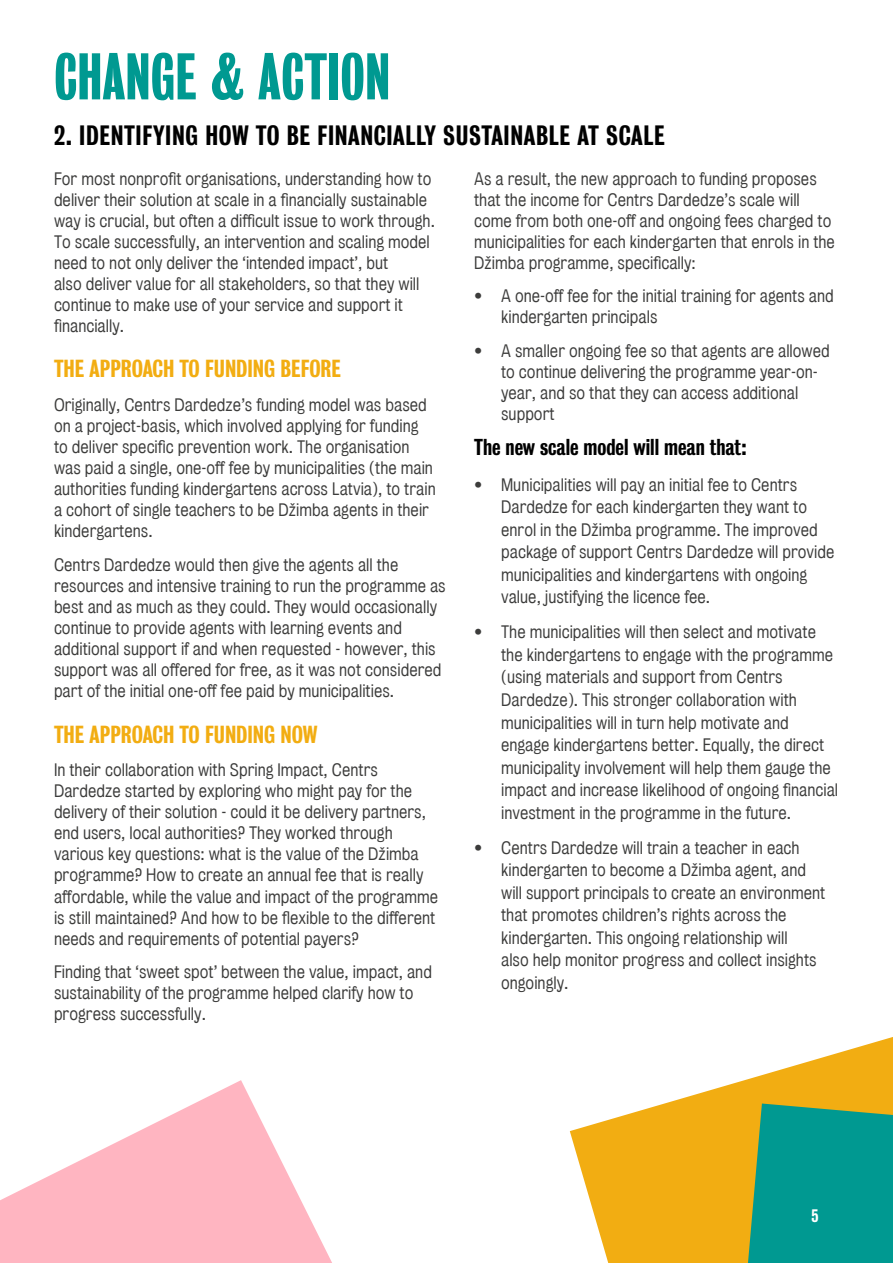
<style>
.page{position:relative;width:893px;height:1263px;background:#fff}
.page>*{position:absolute;margin:0;border:0;box-sizing:border-box;transform-origin:0 0}
.t1{font:60px "Bureau Grotesque One Five";color:#009991}
.t2{font:500 25.5px "Bureau Grot Condensed";letter-spacing:.025em;color:#000}
.t3{font:500 22.5px "Bureau Grot Condensed";color:#f2ad12}
.t4{font:500 21px "Bureau Grot Condensed";color:#000}
.t5{font:16.5px/21px "Bureau Grotesque Five One";color:#3c3c3b}
.t6{font:500 16.5px "Bureau Grot Condensed";color:#fff}
</style>
<div class="page">
<svg style="left:570px;top:1037px;width:323px;height:226px;fill:#f2ad12"></svg>
<svg style="left:748px;top:1103px;width:145px;height:160px;background:#179a84"></svg>
<svg style="left:0;top:1080px;width:332px;height:183px;fill:#ffb5c1"></svg>
<h1 class="t1" style="left:54px;top:43px;width:338px">CHANGE &amp; ACTION</h1>
<h2 class="t2" style="left:54px;top:121px;width:612px">2. IDENTIFYING HOW TO BE FINANCIALLY SUSTAINABLE AT SCALE</h2>
<p class="t5" style="left:54px;top:168px;width:382px">For most nonprofit organisations, understanding how to deliver their solution at scale in a financially sustainable way is crucial, but often a difficult issue to work through.<br>To scale successfully, an intervention and scaling model need to not only deliver the ‘intended impact’, but<br>also deliver value for all stakeholders, so that they will continue to make use of your service and support it financially.</p>
<h3 class="t3" style="left:54px;top:356px;width:288px">THE APPROACH TO FUNDING BEFORE</h3>
<p class="t5" style="left:54px;top:395px;width:383px">Originally, Centrs Dardedze’s funding model was based on a project-basis, which involved applying for funding to deliver specific prevention work. The organisation was paid a single, one-off fee by municipalities (the main authorities funding kindergartens across Latvia), to train a cohort of single teachers to be Džimba agents in their kindergartens.</p>
<p class="t5" style="left:54px;top:554px;width:393px">Centrs Dardedze would then give the agents all the resources and intensive training to run the programme as best and as much as they could. They would occasionally continue to provide agents with learning events and additional support if and when requested - however, this support was all offered for free, as it was not considered part of the initial one-off fee paid by municipalities.</p>
<h3 class="t3" style="left:54px;top:721px;width:265px">THE APPROACH TO FUNDING NOW</h3>
<p class="t5" style="left:54px;top:760px;width:386px">In their collaboration with Spring Impact, Centrs Dardedze started by exploring who might pay for the delivery of their solution - could it be delivery partners, end users, local authorities? They worked through various key questions: what is the value of the Džimba programme? How to create an annual fee that is really affordable, while the value and impact of the programme is still maintained? And how to be flexible to the different needs and requirements of potential payers?</p>
<p class="t5" style="left:54px;top:962px;width:379px">Finding that ‘sweet spot’ between the value, impact, and sustainability of the programme helped clarify how to progress successfully.</p>
<p class="t5" style="left:474px;top:168px;width:362px">As a result, the new approach to funding proposes that the income for Centrs Dardedze’s scale will come from both one-off and ongoing fees charged to municipalities for each kindergarten that enrols in the Džimba programme, specifically:</p>
<p class="t5" style="left:501px;top:286px;width:334px;text-indent:-27px">• A one-off fee for the initial training for agents and kindergarten principals</p>
<p class="t5" style="left:501px;top:341px;width:330px;text-indent:-27px">• A smaller ongoing fee so that agents are allowed to continue delivering the programme year-on&shy;year, and so that they can access additional support</p>
<p class="t4" style="left:474px;top:435px;width:274px">The new scale model will mean that:</p>
<p class="t5" style="left:501px;top:473px;width:335px;line-height:22.5px;text-indent:-27px">• Municipalities will pay an initial fee to Centrs Dardedze for each kindergarten they want to enrol in the Džimba programme. The improved package of support Centrs Dardedze will provide municipalities and kindergartens with ongoing value, justifying the licence fee.</p>
<p class="t5" style="left:501px;top:621px;width:339px;line-height:22.5px;text-indent:-27px">• The municipalities will then select and motivate the kindergartens to engage with the programme (using materials and support from Centrs Dardedze). This stronger collaboration with municipalities will in turn help motivate and engage kindergartens better. Equally, the direct municipality involvement will help them gauge the impact and increase likelihood of ongoing financial investment in the programme in the future.</p>
<p class="t5" style="left:501px;top:836px;width:326px;line-height:22.5px;text-indent:-27px">• Centrs Dardedze will train a teacher in each kindergarten to become a Džimba agent, and will support principals to create an environment that promotes children’s rights across the kindergarten. This ongoing relationship will<br>also help monitor progress and collect insights ongoingly.</p>
<p class="t6" style="left:811px;top:1206px;width:9px">5</p>
</div>
